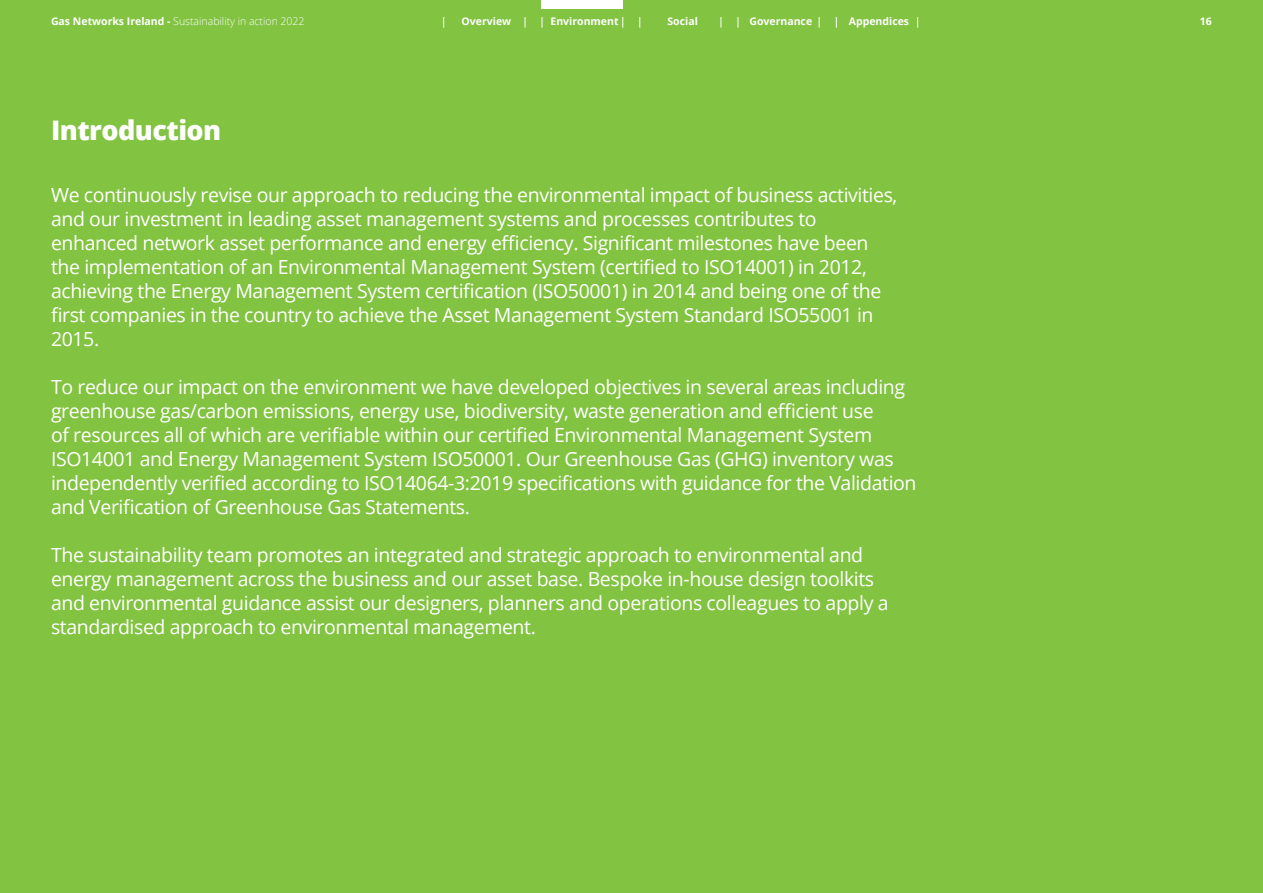
<style>
.page{position:relative;width:1263px;height:893px;background:#82c341}
.page>*{position:absolute;margin:0;border:0;box-sizing:border-box;transform-origin:0 0}
.t1{font:800 27px "Open Sans";letter-spacing:-.02em;color:#fff}
.t2{font:19.5px/24px "Open Sans";letter-spacing:-.02em;color:#fff}
.t3{font:700 10.5px "Open Sans";color:#fff}
.t4{font:300 10.5px "Open Sans";color:#fff}
.s1{font-weight:700}
</style>
<div class="page">
<div style="left:542px;top:0;width:81px;height:9px;background:#fff"></div>
<p class="t4" style="left:51px;top:14px;width:255px"><span class="s1">Gas Networks Ireland -</span> Sustainability in action 2022</p>
<p class="t3" style="left:461px;top:14px;width:51px">Overview</p>
<p class="t3" style="left:550px;top:14px;width:70px">Environment</p>
<p class="t3" style="left:667px;top:14px;width:32px">Social</p>
<p class="t3" style="left:749px;top:14px;width:64px">Governance</p>
<p class="t3" style="left:849px;top:14px;width:62px">Appendices</p>
<p class="t3" style="left:1200px;top:14px;width:13px">16</p>
<h1 class="t1" style="left:51px;top:109px;width:172px">Introduction</h1>
<p class="t2" style="left:51px;top:182px;width:848px">We continuously revise our approach to reducing the environmental impact of business activities, and our investment in leading asset management systems and processes contributes to enhanced network asset performance and energy efficiency. Significant milestones have been the implementation of an Environmental Management System (certified to ISO14001) in 2012, achieving the Energy Management System certification (ISO50001) in 2014 and being one of the first companies in the country to achieve the Asset Management System Standard ISO55001 in 2015.</p>
<p class="t2" style="left:51px;top:374px;width:867px">To reduce our impact on the environment we have developed objectives in several areas including greenhouse gas/carbon emissions, energy use, biodiversity, waste generation and efficient use<br>of resources all of which are verifiable within our certified Environmental Management System ISO14001 and Energy Management System ISO50001. Our Greenhouse Gas (GHG) inventory was independently verified according to ISO14064-3:2019 specifications with guidance for the Validation and Verification of Greenhouse Gas Statements.</p>
<p class="t2" style="left:51px;top:542px;width:839px">The sustainability team promotes an integrated and strategic approach to environmental and energy management across the business and our asset base. Bespoke in-house design toolkits and environmental guidance assist our designers, planners and operations colleagues to apply a standardised approach to environmental management.</p>
</div>
